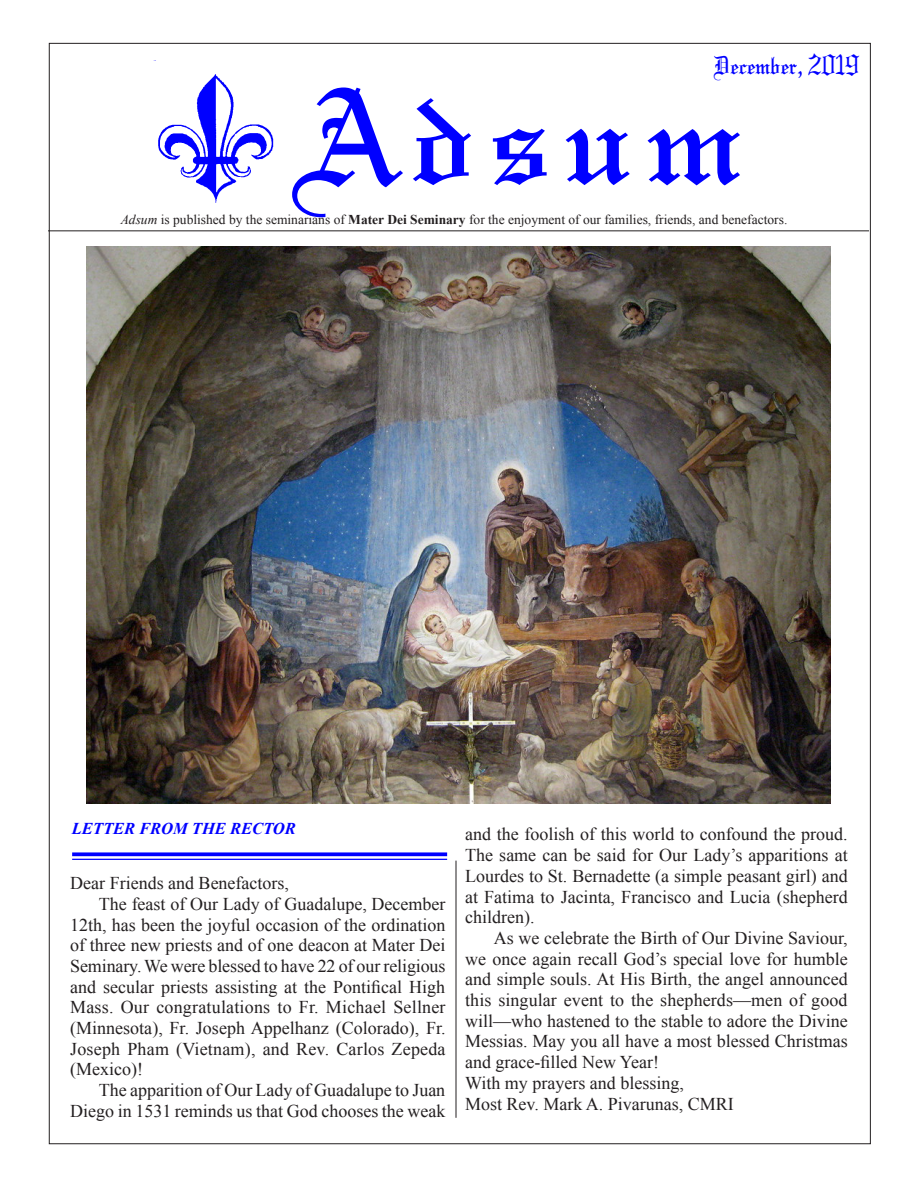
<style>
.page{position:relative;width:918px;height:1188px;background:#fff}
.page>*{position:absolute;margin:0;border:0;box-sizing:border-box;transform-origin:0 0}
.t1{font:144px "Marriage";letter-spacing:.08em;color:#00f;scale:1.2 1}
.t2{font:27px "Marriage";color:#00f}
.t3{font:18px/20.7px "Times New Roman";color:#231f20;text-align:justify}
.t4{font:italic 700 16.5px "Times New Roman";color:#00f}
.t5{font:13.5px "Times New Roman";color:#231f20}
.s1{font-family:"Gregory Normal"}
.s2{font-style:italic}
.s3{font-weight:700}
</style>
<div class="page">
<img style="left:158px;top:74px;width:115px;height:128px">
<hr style="left:48px;top:230px;width:821px;height:1px;background:#231f20">
<svg style="left:72px;top:852px;width:375px;height:4px"></svg>
<hr style="left:72px;top:859px;width:375px;height:1px;background:#00f">
<img style="left:87px;top:246px;width:743px;height:558px">
<hr style="left:456px;top:861px;width:1px;height:257px;background:#231f20">
<p class="t2" style="left:714px;top:51px;width:147px">December, <span class="s1">2019</span></p>
<p class="t1" style="left:300px;top:58px;width:370px">Adsum</p>
<p class="t5" style="left:121px;top:211px;width:668px"><span class="s2">Adsum</span> is published by the seminarians of <span class="s3">Mater Dei Seminary</span> for the enjoyment of our families, friends, and benefactors.</p>
<p class="t4" style="left:72px;top:817px;width:225px">LETTER FROM THE RECTOR</p>
<p class="t3" style="left:465px;top:824px;width:384px">and the foolish of this world to confound the proud.<br>The same can be said for Our Lady’s apparitions at Lourdes to St. Bernadette (a simple peasant girl) and at Fatima to Jacinta, Francisco and Lucia (shepherd children).</p>
<p class="t3" style="left:465px;top:927px;width:384px;text-indent:29px">As we celebrate the Birth of Our Divine Saviour, we once again recall God’s special love for humble and simple souls. At His Birth, the angel announced this singular event to the shepherds—men of good will—who hastened to the stable to adore the Divine Messias. May you all have a most blessed Christmas and grace-filled New Year!</p>
<p class="t3" style="left:465px;top:1072px;width:220px">With my prayers and blessing,</p>
<p class="t3" style="left:465px;top:1093px;width:270px">Most Rev. Mark A. Pivarunas, CMRI</p>
<p class="t3" style="left:70px;top:873px;width:220px">Dear Friends and Benefactors,</p>
<p class="t3" style="left:70px;top:893px;width:377px;text-indent:29px">The feast of Our Lady of Guadalupe, December 12th, has been the joyful occasion of the ordination of three new priests and of one deacon at Mater Dei Seminary. We were blessed to have 22 of our religious and secular priests assisting at the Pontifical High Mass. Our congratulations to Fr. Michael Sellner (Minnesota), Fr. Joseph Appelhanz (Colorado), Fr.<br>Joseph Pham (Vietnam), and Rev. Carlos Zepeda (Mexico)!</p>
<p class="t3" style="left:70px;top:1080px;width:377px;text-align:right">The apparition of Our Lady of Guadalupe to Juan<br>Diego in 1531 reminds us that God chooses the weak</p>
</div>
